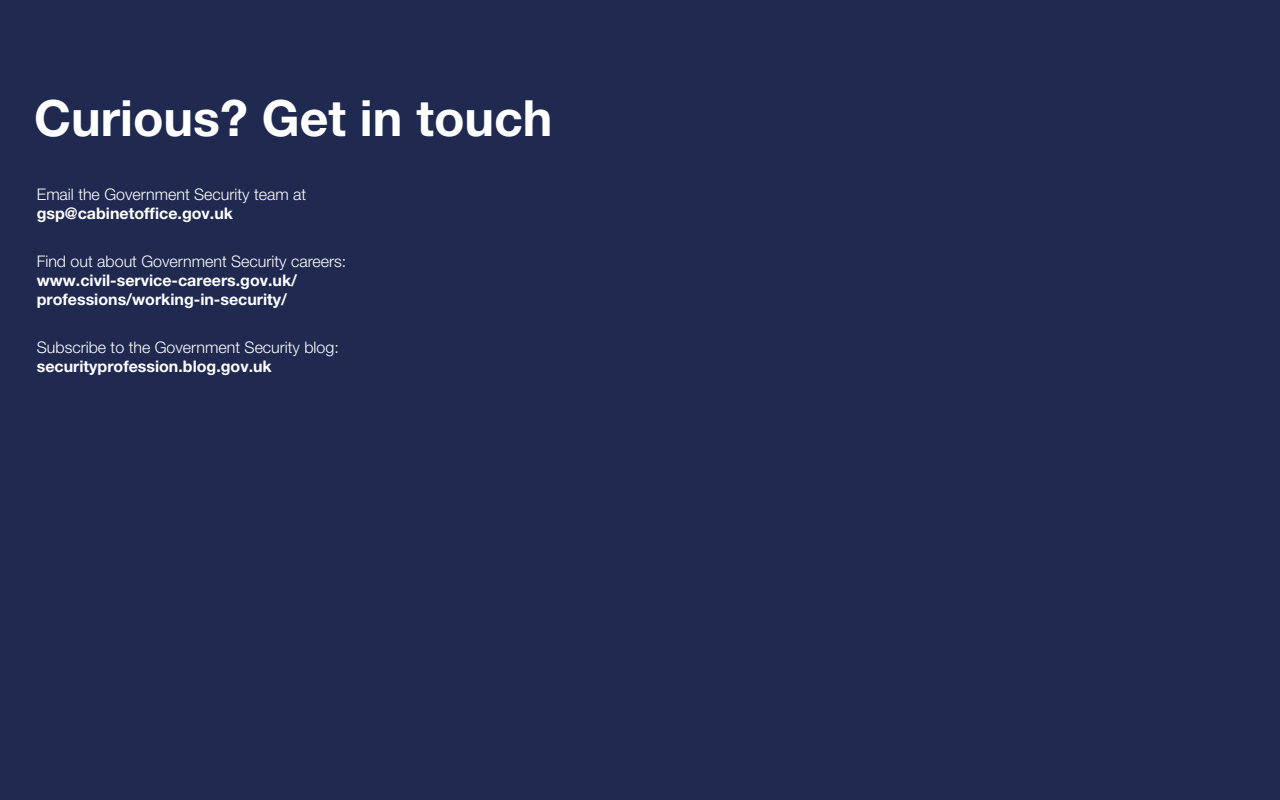
<style>
.page{position:relative;width:1280px;height:800px;background:#202950}
.page>*{position:absolute;margin:0;border:0;box-sizing:border-box;transform-origin:0 0}
.t1{font:700 50px "Helvetica Neue LT Pro";color:#fff}
.Body{font:300 16px/19.2px "Helvetica Neue LT Pro";color:#fff}
.Body-2{font:700 16px/19.2px "Helvetica Neue LT Pro";color:#fff}
.s1{font-weight:700}
.s2{font-weight:300}
</style>
<div class="page">
<h1 class="t1" style="left:34px;top:87px;width:520px">Curious? Get in touch</h1>
<p class="Body" style="left:37px;top:185px;width:271px">Email the Government Security team at <span class="s1">gsp@cabinetoffice.gov.uk</span></p>
<p class="Body-2" style="left:37px;top:251px;width:311px"><span class="s2">Find out about Government Security careers: </span>www.civil-service-careers.gov.uk/ professions/working-in-security/</p>
<p class="Body" style="left:37px;top:337px;width:303px">Subscribe to the Government Security blog: <span class="s1">securityprofession.blog.gov.uk</span></p>
</div>
